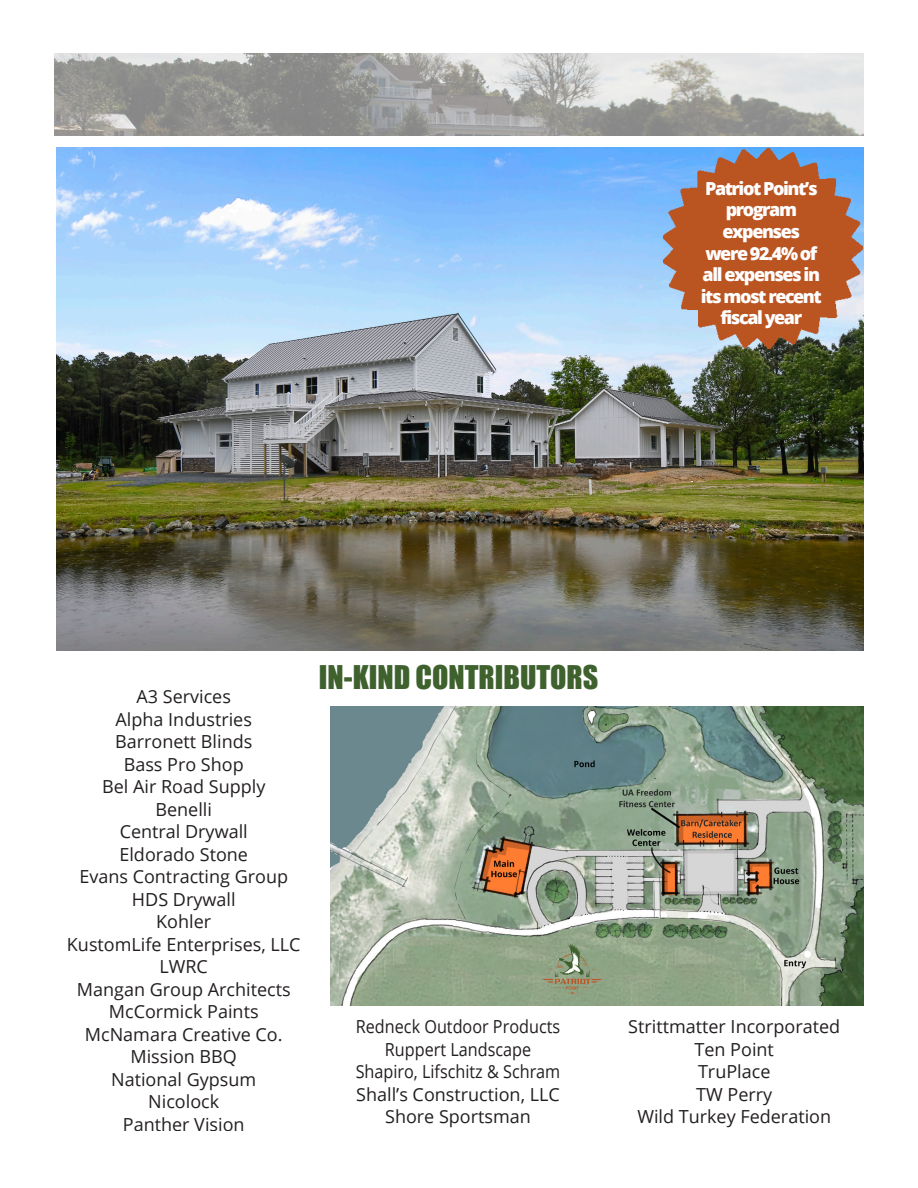
<style>
.page{position:relative;width:918px;height:1188px;background:#fff}
.page>*{position:absolute;margin:0;border:0;box-sizing:border-box;transform-origin:0 0}
.t1{font:30px "Impact";color:#3e612d}
.t2{font:18px/22.5px "Open Sans";color:#231f20;text-align:center}
.t3{font:18px/22.5px "Open Sans";color:#231f20;text-align:center;scale:.9 1}
.t4{font:800 18px/21.6px "Open Sans";letter-spacing:-.08em;color:#fff;text-align:center}
</style>
<div class="page">
<img style="left:54px;top:53px;width:810px;height:82px">
<img style="left:56px;top:147px;width:808px;height:504px">
<img style="left:330px;top:706px;width:534px;height:300px">
<img style="left:664px;top:148px;width:198px;height:200px">
<p class="t4" style="left:701px;top:177px;width:122px">Patriot Point’s program expenses were 92.4% of all expenses in its most recent fiscal year</p>
<p class="t2" style="left:67px;top:685px;width:235px">A3 Services<br>Alpha Industries<br>Barronett Blinds<br>Bass Pro Shop<br>Bel Air Road Supply<br>Benelli<br>Central Drywall<br>Eldorado Stone<br>Evans Contracting Group<br>HDS Drywall<br>Kohler<br>KustomLife Enterprises, LLC<br>LWRC<br>Mangan Group Architects<br>McCormick Paints<br>McNamara Creative Co.<br>Mission BBQ<br>National Gypsum<br>Nicolock<br>Panther Vision</p>
<h1 class="t1" style="left:319px;top:659px;width:281px">IN-KIND CONTRIBUTORS</h1>
<p class="t3" style="left:356px;top:1015px;width:229px">Redneck Outdoor Products<br>Ruppert Landscape<br>Shapiro, Lifschitz &amp; Schram<br>Shall’s Construction, LLC<br>Shore Sportsman</p>
<p class="t2" style="left:628px;top:1015px;width:214px">Strittmatter Incorporated<br>Ten Point<br>TruPlace<br>TW Perry<br>Wild Turkey Federation</p>
</div>
